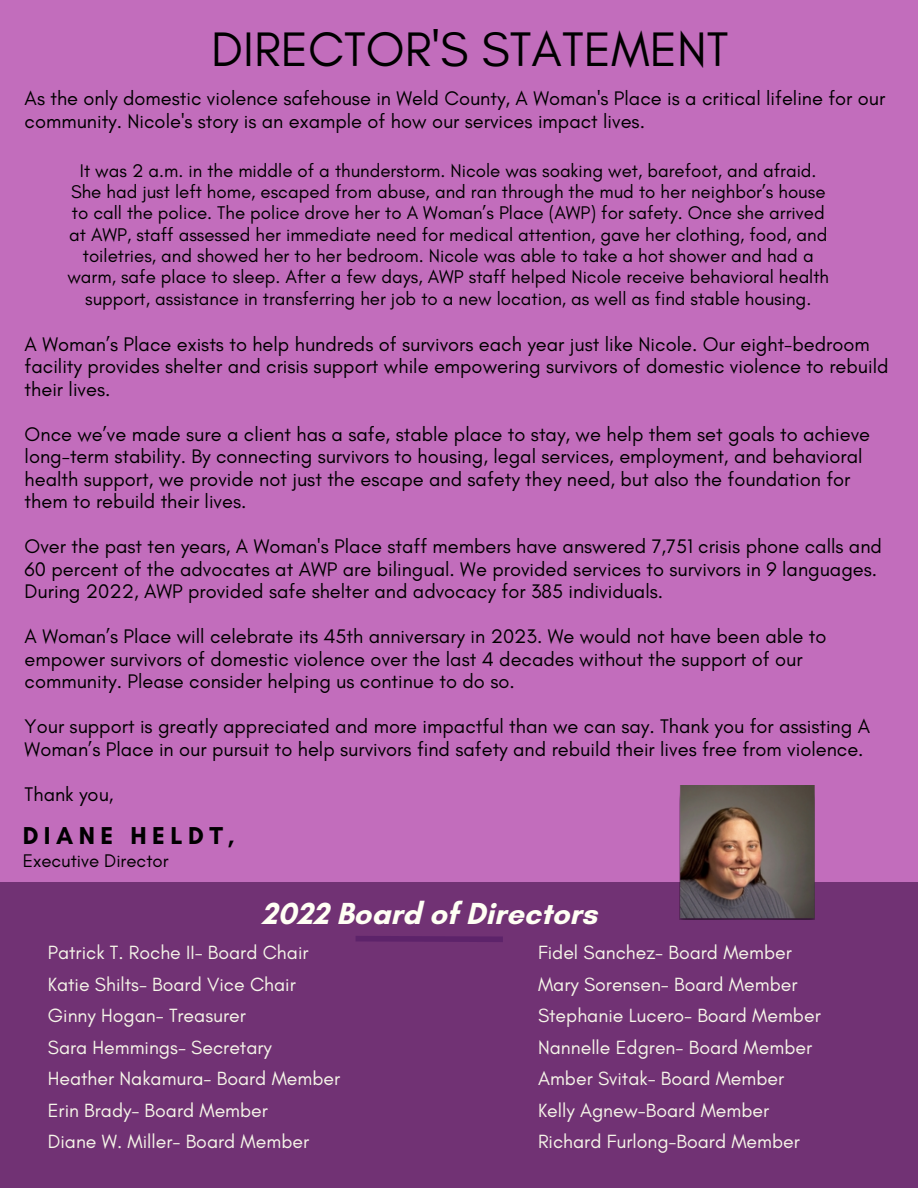
<style>
.page{position:relative;width:918px;height:1188px;background:#c26dbc}
.page>*{position:absolute;margin:0;border:0;box-sizing:border-box;transform-origin:0 0}
.t1{font:49.35px "Glacial Indifference";color:#000}
.t2{font:700 31.05px "Glacial Indifference";color:#fffff4}
.t3{font:700 24.9px "Glacial Indifference";letter-spacing:.22em;color:#000}
.t4{font:20.1px/22.5px "Glacial Indifference";color:#000}
.t5{font:19.5px "Glacial Indifference";color:#f6f6e9}
.t6{font:18.75px/21.3px "Glacial Indifference";color:#000;text-align:center}
.t7{font:18.6px "Glacial Indifference";color:#000}
</style>
<div class="page">
<div style="left:0;top:882px;width:918px;height:306px;background:#713274"></div>
<img style="left:679px;top:785px;width:135px;height:134px">
<svg style="left:356px;top:936px;width:147px;height:6px"></svg>
<p class="t1" style="left:211px;top:19px;width:519px">DIRECTOR'S STATEMENT</p>
<p class="t4" style="left:25px;top:87px;width:862px">As the only domestic violence safehouse in Weld County, A Woman's Place is a critical lifeline for our community. Nicole's story is an example of how our services impact lives.</p>
<p class="t6" style="left:67px;top:159px;width:763px">It was 2 a.m. in the middle of a thunderstorm. Nicole was soaking wet, barefoot, and afraid.<br>She had just left home, escaped from abuse, and ran through the mud to her neighbor’s house to call the police. The police drove her to A Woman’s Place (AWP) for safety. Once she arrived at AWP, staff assessed her immediate need for medical attention, gave her clothing, food, and toiletries, and showed her to her bedroom. Nicole was able to take a hot shower and had a warm, safe place to sleep. After a few days, AWP staff helped Nicole receive behavioral health support, assistance in transferring her job to a new location, as well as find stable housing.</p>
<p class="t4" style="left:25px;top:332px;width:865px">A Woman’s Place exists to help hundreds of survivors each year just like Nicole. Our eight-bedroom facility provides shelter and crisis support while empowering survivors of domestic violence to rebuild their lives.</p>
<p class="t4" style="left:25px;top:422px;width:847px">Once we’ve made sure a client has a safe, stable place to stay, we help them set goals to achieve long-term stability. By connecting survivors to housing, legal services, employment, and behavioral health support, we provide not just the escape and safety they need, but also the foundation for them to rebuild their lives.</p>
<p class="t4" style="left:25px;top:535px;width:859px">Over the past ten years, A Woman's Place staff members have answered 7,751 crisis phone calls and<br>60 percent of the advocates at AWP are bilingual. We provided services to survivors in 9 languages.<br>During 2022, AWP provided safe shelter and advocacy for 385 individuals.</p>
<p class="t4" style="left:25px;top:625px;width:803px">A Woman’s Place will celebrate its 45th anniversary in 2023. We would not have been able to empower survivors of domestic violence over the last 4 decades without the support of our community. Please consider helping us continue to do so.</p>
<p class="t4" style="left:25px;top:715px;width:847px">Your support is greatly appreciated and more impactful than we can say. Thank you for assisting A<br>Woman’s Place in our pursuit to help survivors find safety and rebuild their lives free from violence.</p>
<p class="t4" style="left:25px;top:782px;width:90px">Thank you,</p>
<p class="t3" style="left:23px;top:821px;width:214px">DIANE HELDT,</p>
<p class="t7" style="left:23px;top:850px;width:147px">Executive Director</p>
<p class="t2" style="left:262px;top:894px;width:337px">2022 Board of Directors</p>
<p class="t5" style="left:48px;top:941px;width:262px">Patrick T. Roche II- Board Chair</p>
<p class="t5" style="left:48px;top:972px;width:249px">Katie Shilts- Board Vice Chair</p>
<p class="t5" style="left:48px;top:1004px;width:200px">Ginny Hogan- Treasurer</p>
<p class="t5" style="left:48px;top:1035px;width:226px">Sara Hemmings- Secretary</p>
<p class="t5" style="left:48px;top:1067px;width:294px">Heather Nakamura- Board Member</p>
<p class="t5" style="left:48px;top:1098px;width:222px">Erin Brady- Board Member</p>
<p class="t5" style="left:48px;top:1130px;width:263px">Diane W. Miller- Board Member</p>
<p class="t5" style="left:538px;top:941px;width:255px">Fidel Sanchez- Board Member</p>
<p class="t5" style="left:538px;top:972px;width:261px">Mary Sorensen- Board Member</p>
<p class="t5" style="left:538px;top:1004px;width:284px">Stephanie Lucero- Board Member</p>
<p class="t5" style="left:538px;top:1035px;width:276px">Nannelle Edgren- Board Member</p>
<p class="t5" style="left:538px;top:1067px;width:248px">Amber Svitak- Board Member</p>
<p class="t5" style="left:538px;top:1098px;width:233px">Kelly Agnew-Board Member</p>
<p class="t5" style="left:538px;top:1130px;width:263px">Richard Furlong-Board Member</p>
</div>
